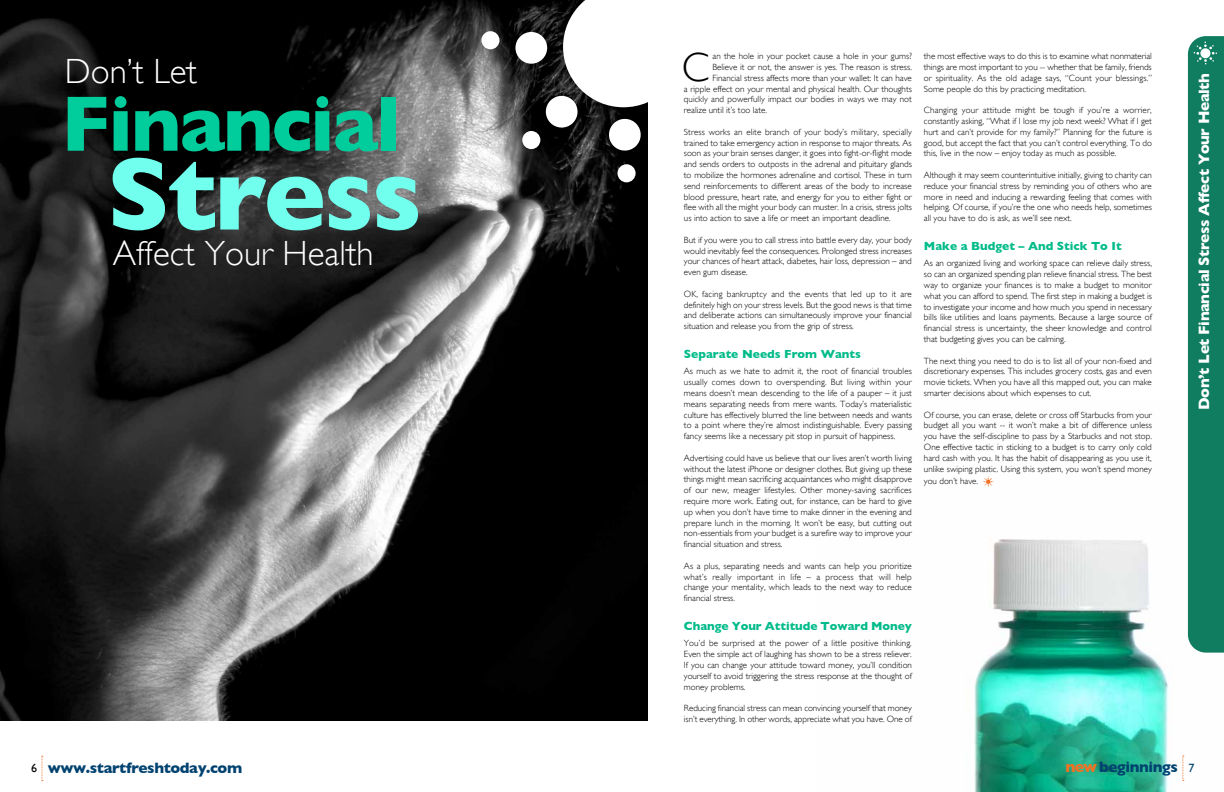
<style>
.page{position:relative;width:1224px;height:792px;background:#fff}
.page>*{position:absolute;margin:0;border:0;box-sizing:border-box;transform-origin:0 0}
.t1{font:700 104.7px "Gill Sans";letter-spacing:-.025em;color:#71ffee}
.t2{font:700 79.6px "Gill Sans";letter-spacing:-.025em;color:#01cd9c}
.t3{font:300 40.7px "Gill Sans";color:#000}
.t4{font:300 35px "Gill Sans";color:#fff}
.t5{font:700 15.3px "Gill Sans";letter-spacing:-.025em;color:#fff}
.t6{font:700 15.3px "Gill Sans";letter-spacing:-.025em;color:#004270}
.t7{font:700 12px "Gill Sans";color:#00bb89}
.t8{font:300 9px/10.8px "Gill Sans";color:#000;text-align:justify}
.s1{font-weight:400;font-size:12px;color:#000}
.s2{font-size:15.9px;color:#f37123}
.s3{font-weight:400;font-size:12px}
</style>
<div class="page">
<img style="left:974px;top:401px;width:214px;height:391px">
<svg style="left:42px;top:756px;width:1px;height:25px"></svg>
<img style="left:0;top:0;width:648px;height:720px">
<div style="left:515px;top:32px;width:32px;height:32px;background:#fff;border-radius:50%"></div>
<svg style="left:544px;top:0;width:104px;height:152px"></svg>
<div style="left:481px;top:31px;width:19px;height:18px;background:#fff;border-radius:50%"></div>
<div style="left:522px;top:131px;width:18px;height:18px;background:#fff;border-radius:50%"></div>
<div style="left:617px;top:164px;width:19px;height:18px;background:#fff;border-radius:50%"></div>
<div style="left:1188px;top:36px;width:36px;height:617px;background:#107d60"></div>
<svg style="left:983px;top:476px;width:11px;height:11px"></svg>
<svg style="left:1183px;top:756px;width:1px;height:25px"></svg>
<h3 class="t4" style="left:65px;top:51px;width:134px">Don’t Let</h3>
<h2 class="t2" style="left:61px;top:77px;width:341px">Financial</h2>
<h1 class="t1" style="left:107px;top:133px;width:317px">Stress</h1>
<h3 class="t4" style="left:113px;top:233px;width:262px">Affect Your Health</h3>
<h3 class="t6" style="left:31px;top:759px;width:213px"><span class="s1">6</span> www.startfreshtoday.com</h3>
<h3 class="t3" style="left:682px;top:44px;width:29px">C</h3>
<p class="t8" style="left:713px;top:51px;width:201px">an the hole in your pocket cause a hole in your gums?</p>
<p class="t8" style="left:713px;top:62px;width:201px">Believe it or not, the answer is yes. The reason is stress.</p>
<p class="t8" style="left:713px;top:72px;width:201px">Financial stress affects more than your wallet: It can have</p>
<p class="t8" style="left:684px;top:83px;width:229px">a ripple effect on your mental and physical health. Our thoughts</p>
<p class="t8" style="left:684px;top:94px;width:230px">quickly and powerfully impact our bodies in ways we may not</p>
<p class="t8" style="left:684px;top:105px;width:85px">realize until it’s too late.</p>
<p class="t8" style="left:684px;top:126px;width:230px">Stress works an elite branch of your body’s military, specially trained to take emergency action in response to major threats. As soon as your brain senses danger, it goes into fight-or-flight mode and sends orders to outposts in the adrenal and pituitary glands to mobilize the hormones adrenaline and cortisol. These in turn send reinforcements to different areas of the body to increase blood pressure, heart rate, and energy for you to either fight or flee with all the might your body can muster. In a crisis, stress jolts us into action to save a life or meet an important deadline.</p>
<p class="t8" style="left:684px;top:234px;width:230px">But if you were you to call stress into battle every day, your body would inevitably feel the consequences. Prolonged stress increases your chances of heart attack, diabetes, hair loss, depression – and even gum disease.</p>
<p class="t8" style="left:684px;top:288px;width:230px">OK, facing bankruptcy and the events that led up to it are definitely high on your stress levels. But the good news is that time and deliberate actions can simultaneously improve your financial situation and release you from the grip of stress.</p>
<h3 class="t7" style="left:684px;top:347px;width:178px">Separate Needs From Wants</h3>
<p class="t8" style="left:684px;top:366px;width:230px">As much as we hate to admit it, the root of financial troubles usually comes down to overspending. But living within your means doesn’t mean descending to the life of a pauper – it just means separating needs from mere wants. Today’s materialistic culture has effectively blurred the line between needs and wants to a point where they’re almost indistinguishable. Every passing fancy seems like a necessary pit stop in pursuit of happiness.</p>
<p class="t8" style="left:684px;top:452px;width:230px">Advertising could have us believe that our lives aren’t worth living without the latest iPhone or designer clothes. But giving up these things might mean sacrificing acquaintances who might disapprove of our new, meager lifestyles. Other money-saving sacrifices require more work. Eating out, for instance, can be hard to give up when you don’t have time to make dinner in the evening and prepare lunch in the morning. It won’t be easy, but cutting out non-essentials from your budget is a surefire way to improve your financial situation and stress.</p>
<p class="t8" style="left:684px;top:560px;width:230px">As a plus, separating needs and wants can help you prioritize what’s really important in life – a process that will help change your mentality, which leads to the next way to reduce financial stress.</p>
<h3 class="t7" style="left:684px;top:619px;width:229px">Change Your Attitude Toward Money</h3>
<p class="t8" style="left:684px;top:638px;width:230px">You’d be surprised at the power of a little positive thinking.<br>Even the simple act of laughing has shown to be a stress reliever.<br>If you can change your attitude toward money, you’ll condition yourself to avoid triggering the stress response at the thought of money problems.</p>
<p class="t8" style="left:684px;top:703px;width:230px">Reducing financial stress can mean convincing yourself that money isn’t everything. I n other words, appreciate what you have. One of</p>
<p class="t8" style="left:924px;top:51px;width:230px">the most effective ways to do this is to examine what nonmaterial things are most important to you -- whether that be family, friends or spirituality. As the old adage says, “Count your blessings.” Some people do this by practicing meditation.</p>
<p class="t8" style="left:924px;top:105px;width:230px">Changing your attitude might be tough if you’re a worrier, constantly asking, “What if I lose my job next week? What if I get hurt and can’t provide for my family?” Planning for the future is good, but accept the fact that you can’t control everything. To do this, live in the now – enjoy today as much as possible.</p>
<p class="t8" style="left:924px;top:170px;width:230px">Although it may seem counterintuitive initially, giving to charity can reduce your financial stress by reminding you of others who are more in need and inducing a rewarding feeling that comes with helping. Of course, if you’re the one who needs help, sometimes all you have to do is ask, as we’ll see next.</p>
<h3 class="t7" style="left:924px;top:239px;width:199px">Make a Budget – And Stick To It</h3>
<p class="t8" style="left:924px;top:258px;width:230px">As an organized living and working space can relieve daily stress, so can an organized spending plan relieve financial stress. The best way to organize your finances is to make a budget to monitor what you can afford to spend. The first step in making a budget is to investigate your income and how much you spend in necessary bills like utilities and loans payments. Because a large source of financial stress is uncertainty, the sheer knowledge and control that budgeting gives you can be calming.</p>
<p class="t8" style="left:924px;top:355px;width:230px">The next thing you need to do is to list all of your non-fixed and discretionary expenses. This includes grocery costs, gas and even movie tickets. When you have all this mapped out, you can make smarter decisions about which expenses to cut.</p>
<p class="t8" style="left:924px;top:409px;width:230px">Of course, you can erase, delete or cross off Starbucks from your budget all you want -- it won’t make a bit of difference unless you have the self-discipline to pass by a Starbucks and not stop.<br>One effective tactic in sticking to a budget is to carry only cold hard cash with you. It has the habit of disappearing as you use it, unlike swiping plastic. Using this system, you won’t spend money</p>
<p class="t8" style="left:924px;top:475px;width:56px">you don’t have.</p>
<h3 class="t5" style="left:1195px;top:410px;width:338px;rotate:-90deg">Don’t Let Financial Stress Affect Your Health</h3>
<h3 class="t6" style="left:1066px;top:758px;width:130px"><span class="s2">new</span>beginnings <span class="s3">7</span></h3>
</div>
